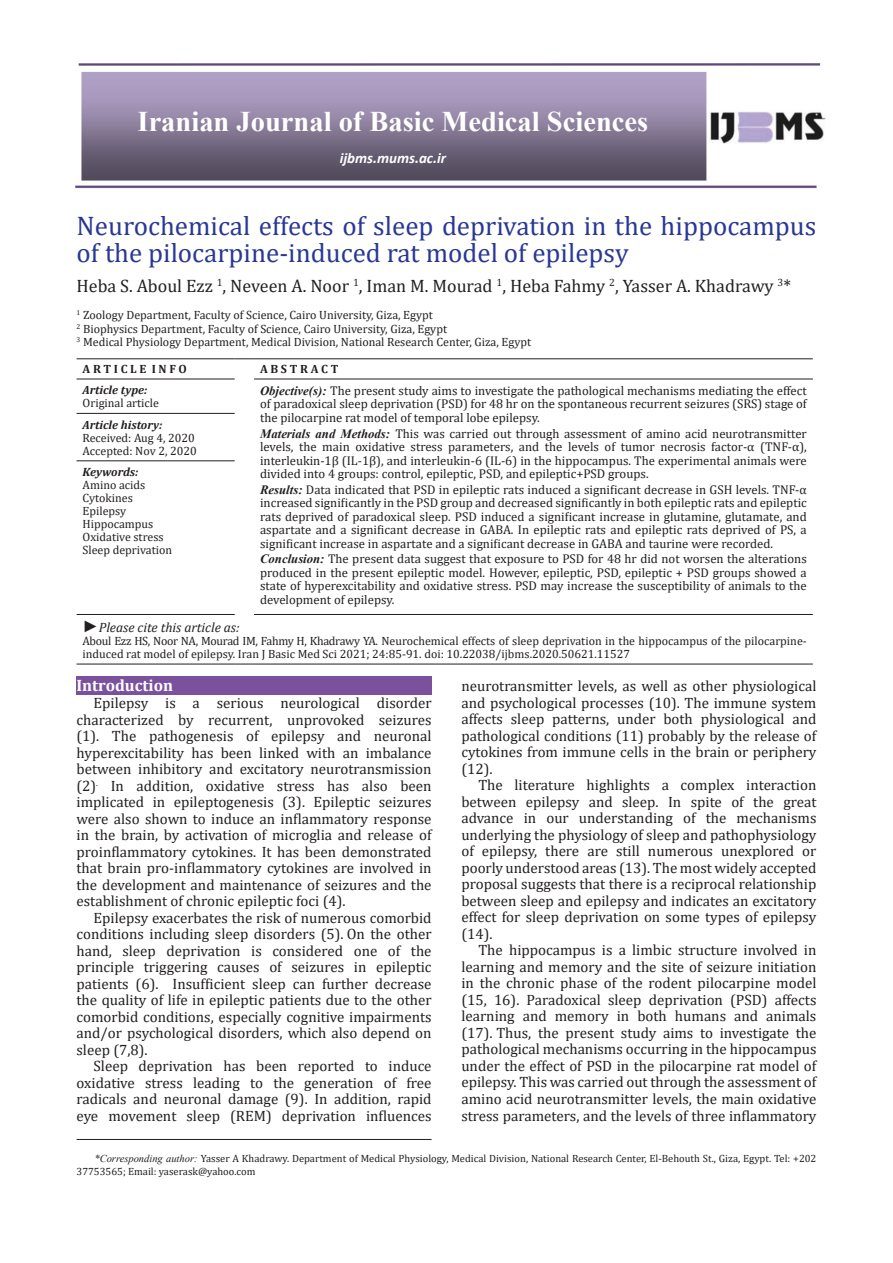
<style>
.page{position:relative;width:893px;height:1263px;background:#fff}
.page>*{position:absolute;margin:0;border:0;box-sizing:border-box;transform-origin:0 0}
.t1{font:700 28.5px "Times New Roman";color:#fff}
.t2{font:27px/27px "Cambria";color:#293895}
.t3{font:18px "Cambria";color:#231f20}
.t4{font:700 16.5px "Cambria";color:#fff}
.t5{font:15px/16.5px "Cambria";color:#231f20;text-align:justify}
.t6{font:italic 700 15px "Calibri";color:#fff}
.t7{font:italic 13.5px "Cambria";color:#231f20}
.t8{font:12.75px/13.5px "Cambria";color:#231f20;text-align:justify}
.t9{font:12px/13px "Cambria";color:#231f20}
.t10{font:12px/13px "Cambria Math";color:#231f20}
.t11{font:italic 700 12px "Cambria";color:#231f20}
.t12{font:700 12px "Cambria";color:#231f20}
.t13{font:10.5px/12.6px "Cambria";color:#231f20}
.s1{font-family:"Times New Roman";font-weight:700;font-style:italic}
.s2{font-family:"Times New Roman";font-size:16.5px}
.s3{font-family:"Cambria Math"}
.s4{font-family:"Times New Roman";font-style:italic}
</style>
<div class="page">
<hr style="left:77px;top:1139px;width:355px;height:1px;background:#231f20">
<img style="left:75px;top:64px;width:750px;height:125px">
<hr style="left:77px;top:358px;width:158px;height:1px;background:#231f20">
<svg style="left:235px;top:358px;width:19px;height:1px"></svg>
<hr style="left:254px;top:358px;width:559px;height:1px;background:#231f20">
<hr style="left:77px;top:379px;width:158px;height:1px;background:#231f20">
<hr style="left:77px;top:413px;width:158px;height:1px;background:#231f20">
<hr style="left:254px;top:379px;width:559px;height:1px;background:#231f20">
<hr style="left:77px;top:460px;width:158px;height:1px;background:#231f20">
<hr style="left:77px;top:664px;width:158px;height:1px;background:#231f20">
<svg style="left:235px;top:664px;width:19px;height:1px"></svg>
<hr style="left:254px;top:664px;width:559px;height:1px;background:#231f20">
<hr style="left:77px;top:614px;width:158px;height:1px;background:#231f20">
<hr style="left:254px;top:614px;width:559px;height:1px;background:#231f20">
<div style="left:77px;top:676px;width:355px;height:19px;background:#7b519e"></div>
<h1 class="t1" style="left:138px;top:101px;width:512px">Iranian Journal of Basic Medical Sciences</h1>
<p class="t6" style="left:340px;top:147px;width:108px">ijbms.mums.ac.ir</p>
<h2 class="t2" style="left:77px;top:212px;width:741px">Neurochemical effects of sleep deprivation in the hippocampus of the pilocarpine-induced rat model of epilepsy</h2>
<p class="t3" style="left:77px;top:276px;width:716px">Heba S. Aboul Ezz <sup>1</sup>, Neveen A. Noor <sup>1</sup>, Iman M. Mourad <sup>1</sup>, Heba Fahmy <sup>2</sup>, Yasser A. Khadrawy <sup>3</sup>*</p>
<p class="t9" style="left:77px;top:309px;width:456px;line-height:13.5px"><sup>1</sup> Zoology Department, Faculty of Science, Cairo University, Giza, Egypt<br><sup>2</sup> Biophysics Department, Faculty of Science, Cairo University, Giza, Egypt<br><sup>3</sup> Medical Physiology Department, Medical Division, National Research Center, Giza, Egypt</p>
<p class="t12" style="left:83px;top:360px;width:106px">A R T I C L E I N F O</p>
<p class="t12" style="left:260px;top:360px;width:80px">A B S T R A C T</p>
<p class="t11" style="left:83px;top:382px;width:66px">Article type:</p>
<p class="t10" style="left:83px;top:397px;width:78px">Original article</p>
<p class="t8" style="left:260px;top:384px;width:548px"><span class="s1">Objective(s):</span> The present study aims to investigate the pathological mechanisms mediating the effect of paradoxical sleep deprivation (PSD) for 48 hr on the spontaneous recurrent seizures (SRS) stage of the pilocarpine rat model of temporal lobe epilepsy.</p>
<p class="t8" style="left:260px;top:426px;width:548px"><span class="s1">Materials and Methods:</span> This was carried out through assessment of amino acid neurotransmitter levels, the main oxidative stress parameters, and the levels of tumor necrosis factor-α (TNF-α), interleukin-1β (IL-1β), and interleukin-6 (IL-6) in the hippocampus. The experimental animals were divided into 4 groups: control, epileptic, PSD, and epileptic+PSD groups.</p>
<p class="t8" style="left:260px;top:482px;width:548px"><span class="s1">Results:</span> Data indicated that PSD in epileptic rats induced a significant decrease in GSH levels. TNF-α increased significantly in the PSD group and decreased significantly in both epileptic rats and epileptic rats deprived of paradoxical sleep. PSD induced a significant increase in glutamine, glutamate, and aspartate and a significant decrease in GABA. In epileptic rats and epileptic rats deprived of PS, a significant increase in aspartate and a significant decrease in GABA and taurine were recorded.</p>
<p class="t8" style="left:260px;top:552px;width:548px"><span class="s1">Conclusion:</span> The present data suggest that exposure to PSD for 48 hr did not worsen the alterations produced in the present epileptic model. However, epileptic, PSD, epileptic + PSD groups showed a state of hyperexcitability and oxidative stress. PSD may increase the susceptibility of animals to the development of epilepsy.</p>
<p class="t11" style="left:83px;top:416px;width:81px">Article history:</p>
<p class="t10" style="left:83px;top:431px;width:116px">Received: Aug 4, 2020<br>Accepted: Nov 2, 2020</p>
<p class="t11" style="left:83px;top:464px;width:57px">Keywords:</p>
<p class="t9" style="left:83px;top:478px;width:91px">Amino acids<br>Cytokines<br>Epilepsy<br>Hippocampus<br>Oxidative stress<br>Sleep deprivation</p>
<p class="t7" style="left:83px;top:618px;width:159px"><span class="s2">►</span>Please cite this article as:</p>
<p class="t9" style="left:83px;top:634px;width:726px"><span class="s3">Aboul Ezz HS, Noor NA, Mourad IM, Fahmy H, Khadrawy YA.</span> Neurochemical effects of sleep deprivation in the hippocampus of the pilocarpine&shy;induced rat model of epilepsy. Iran J Basic Med Sci 2021; 24:85-91. doi: 10.22038/ijbms.2020.50621.11527</p>
<p class="t4" style="left:77px;top:674px;width:98px">Introduction</p>
<p class="t5" style="left:77px;top:695px;width:357px;text-indent:17px">Epilepsy is a serious neurological disorder characterized by recurrent, unprovoked seizures (1). The pathogenesis of epilepsy and neuronal hyperexcitability has been linked with an imbalance between inhibitory and excitatory neurotransmission (2)<sup>.</sup> In addition, oxidative stress has also been implicated in epileptogenesis (3). Epileptic seizures were also shown to induce an inflammatory response in the brain, by activation of microglia and release of proinflammatory cytokines. It has been demonstrated that brain pro-inflammatory cytokines are involved in the development and maintenance of seizures and the establishment of chronic epileptic foci (4).</p>
<p class="t5" style="left:77px;top:909px;width:357px;text-indent:17px">Epilepsy exacerbates the risk of numerous comorbid conditions including sleep disorders (5). On the other hand, sleep deprivation is considered one of the principle triggering causes of seizures in epileptic patients (6). Insufficient sleep can further decrease the quality of life in epileptic patients due to the other comorbid conditions, especially cognitive impairments and/or psychological disorders, which also depend on sleep (7,8).</p>
<p class="t5" style="left:77px;top:1058px;width:357px;text-indent:17px">Sleep deprivation has been reported to induce oxidative stress leading to the generation of free radicals and neuronal damage (9). In addition, rapid eye movement sleep (REM) deprivation influences</p>
<p class="t5" style="left:461px;top:678px;width:357px">neurotransmitter levels, as well as other physiological and psychological processes (10). The immune system affects sleep patterns, under both physiological and pathological conditions (11) probably by the release of cytokines from immune cells in the brain or periphery (12).</p>
<p class="t5" style="left:461px;top:777px;width:357px;text-indent:17px">The literature highlights a complex interaction between epilepsy and sleep. In spite of the great advance in our understanding of the mechanisms underlying the physiology of sleep and pathophysiology of epilepsy, there are still numerous unexplored or poorly understood areas (13). The most widely accepted proposal suggests that there is a reciprocal relationship between sleep and epilepsy and indicates an excitatory effect for sleep deprivation on some types of epilepsy (14).</p>
<p class="t5" style="left:461px;top:942px;width:357px;text-indent:17px">The hippocampus is a limbic structure involved in learning and memory and the site of seizure initiation in the chronic phase of the rodent pilocarpine model (15, 16). Paradoxical sleep deprivation (PSD) affects learning and memory in both humans and animals (17). Thus, the present study aims to investigate the pathological mechanisms occurring in the hippocampus under the effect of PSD in the pilocarpine rat model of epilepsy. This was carried out through the assessment of amino acid neurotransmitter levels, the main oxidative stress parameters, and the levels of three inflammatory</p>
<p class="t13" style="left:77px;top:1152px;width:741px;text-indent:18px"><span class="s4">*Corresponding author:</span> Yasser A Khadrawy. Department of Medical Physiology, Medical Division, National Research Center, El-Behouth St., Giza, Egypt. Tel: +202<br>37753565; Email: yaserask@yahoo.com</p>
</div>
